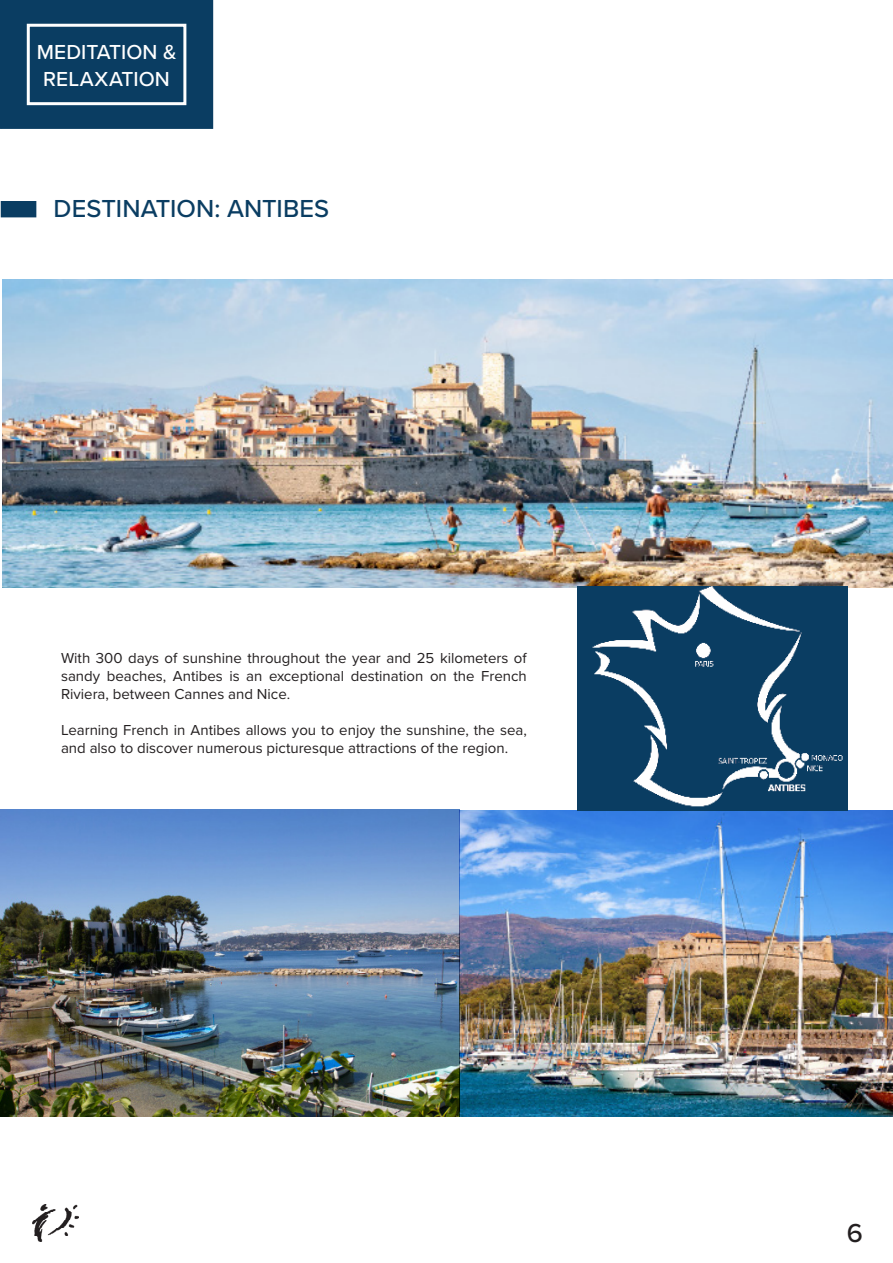
<style>
.page{position:relative;width:893px;height:1263px;background:#fff}
.page>*{position:absolute;margin:0;border:0;box-sizing:border-box;transform-origin:0 0}
.t1{font:500 27px "Proxima Nova";color:#231f20}
.t2{font:500 25.5px "Proxima Nova";color:#0a3d62}
.t3{font:500 21px/27px "Proxima Nova";letter-spacing:.005em;color:#fff;text-align:center}
.t4{font:15px/18px "Proxima Nova";color:#231f20;text-align:justify}
</style>
<div class="page">
<div style="left:1px;top:1px;width:211px;height:127px;background:#0a3d62"></div>
<div style="left:0;top:0;width:213px;height:129px;border:2px solid #0a3d62"></div>
<div style="left:27px;top:24px;width:159px;height:81px;border:3px solid #fff"></div>
<div style="left:2px;top:202px;width:34px;height:15px;background:#0a3d62"></div>
<div style="left:1px;top:201px;width:35px;height:16px;border:2px solid #0a3d62"></div>
<img style="left:1px;top:810px;width:892px;height:306px">
<img style="left:2px;top:280px;width:891px;height:307px">
<img style="left:578px;top:587px;width:269px;height:224px">
<img style="left:33px;top:1204px;width:46px;height:37px">
<p class="t3" style="left:37px;top:38px;width:141px">MEDITATION &amp;<br>RELAXATION</p>
<p class="t2" style="left:54px;top:189px;width:277px">DESTINATION: ANTIBES</p>
<p class="t4" style="left:61px;top:649px;width:467px">With 300 days of sunshine throughout the year and 25 kilometers of sandy beaches, Antibes is an exceptional destination on the French Riviera, between Cannes and Nice.</p>
<p class="t4" style="left:61px;top:721px;width:467px">Learning French in Antibes allows you to enjoy the sunshine, the sea, and also to discover numerous picturesque attractions of the region.</p>
<p class="t1" style="left:847px;top:1213px;width:18px">6</p>
</div>
